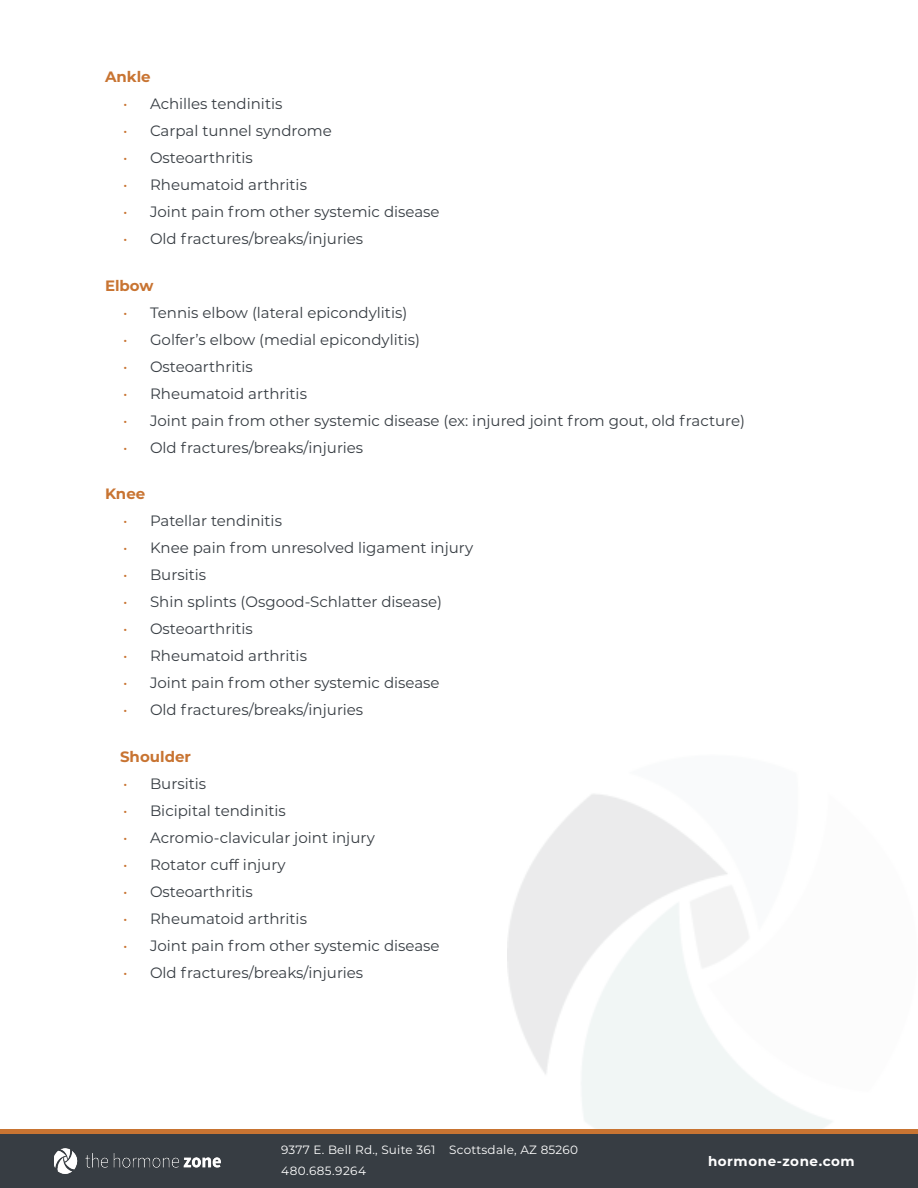
<style>
.page{position:relative;width:918px;height:1188px;background:#fff}
.page>*{position:absolute;margin:0;border:0;box-sizing:border-box;transform-origin:0 0}
.t1{font:15px "Montserrat";color:#373d43}
.t2{font:700 15px "Montserrat";color:#c87432}
.t3{font:700 13.5px "Montserrat";letter-spacing:.04em;color:#fff}
.t4{font:12px/20.4px "Montserrat";letter-spacing:.02em;color:#fff}
.s1{color:#c87432}
</style>
<div class="page">
<img style="left:507px;top:794px;width:411px;height:336px">
<div style="left:0;top:1134px;width:918px;height:54px;background:#373d43"></div>
<hr style="left:0;top:1130px;width:918px;height:4px;background:#c87432">
<img style="left:54px;top:1149px;width:166px;height:24px">
<p class="t2" style="left:105px;top:66px;width:47px">Ankle</p>
<p class="t1" style="left:123px;top:93px;width:161px"><span class="s1">•</span> Achilles tendinitis</p>
<p class="t1" style="left:123px;top:120px;width:210px"><span class="s1">•</span> Carpal tunnel syndrome</p>
<p class="t1" style="left:123px;top:147px;width:131px"><span class="s1">•</span> Osteoarthritis</p>
<p class="t1" style="left:123px;top:174px;width:186px"><span class="s1">•</span> Rheumatoid arthritis</p>
<p class="t1" style="left:123px;top:201px;width:318px"><span class="s1">•</span> Joint pain from other systemic disease</p>
<p class="t1" style="left:123px;top:228px;width:242px"><span class="s1">•</span> Old fractures/breaks/injuries</p>
<p class="t2" style="left:105px;top:274px;width:50px">Elbow</p>
<p class="t1" style="left:123px;top:302px;width:286px"><span class="s1">•</span> Tennis elbow (lateral epicondylitis)</p>
<p class="t1" style="left:123px;top:329px;width:299px"><span class="s1">•</span> Golfer’s elbow (medial epicondylitis)</p>
<p class="t1" style="left:123px;top:356px;width:131px"><span class="s1">•</span> Osteoarthritis</p>
<p class="t1" style="left:123px;top:383px;width:186px"><span class="s1">•</span> Rheumatoid arthritis</p>
<p class="t1" style="left:123px;top:410px;width:624px"><span class="s1">•</span> Joint pain from other systemic disease (ex: injured joint from gout, old fracture)</p>
<p class="t1" style="left:123px;top:437px;width:242px"><span class="s1">•</span> Old fractures/breaks/injuries</p>
<p class="t2" style="left:105px;top:483px;width:42px">Knee</p>
<p class="t1" style="left:123px;top:510px;width:161px"><span class="s1">•</span> Patellar tendinitis</p>
<p class="t1" style="left:123px;top:537px;width:352px"><span class="s1">•</span> Knee pain from unresolved ligament injury</p>
<p class="t1" style="left:123px;top:564px;width:85px"><span class="s1">•</span> Bursitis</p>
<p class="t1" style="left:123px;top:591px;width:321px"><span class="s1">•</span> Shin splints (Osgood-Schlatter disease)</p>
<p class="t1" style="left:123px;top:618px;width:131px"><span class="s1">•</span> Osteoarthritis</p>
<p class="t1" style="left:123px;top:645px;width:186px"><span class="s1">•</span> Rheumatoid arthritis</p>
<p class="t1" style="left:123px;top:672px;width:318px"><span class="s1">•</span> Joint pain from other systemic disease</p>
<p class="t1" style="left:123px;top:699px;width:242px"><span class="s1">•</span> Old fractures/breaks/injuries</p>
<p class="t2" style="left:120px;top:745px;width:72px">Shoulder</p>
<p class="t1" style="left:123px;top:773px;width:85px"><span class="s1">•</span> Bursitis</p>
<p class="t1" style="left:123px;top:800px;width:164px"><span class="s1">•</span> Bicipital tendinitis</p>
<p class="t1" style="left:123px;top:827px;width:253px"><span class="s1">•</span> Acromio-clavicular joint injury</p>
<p class="t1" style="left:123px;top:854px;width:164px"><span class="s1">•</span> Rotator cuff injury</p>
<p class="t1" style="left:123px;top:881px;width:131px"><span class="s1">•</span> Osteoarthritis</p>
<p class="t1" style="left:123px;top:908px;width:186px"><span class="s1">•</span> Rheumatoid arthritis</p>
<p class="t1" style="left:123px;top:935px;width:318px"><span class="s1">•</span> Joint pain from other systemic disease</p>
<p class="t1" style="left:123px;top:962px;width:242px"><span class="s1">•</span> Old fractures/breaks/injuries</p>
<p class="t4" style="left:281px;top:1140px;width:298px">9377 E. Bell Rd., Suite 361 Scottsdale, AZ 85260<br>480.685.9264</p>
<p class="t3" style="left:708px;top:1151px;width:148px">hormone-zone.com</p>
</div>
